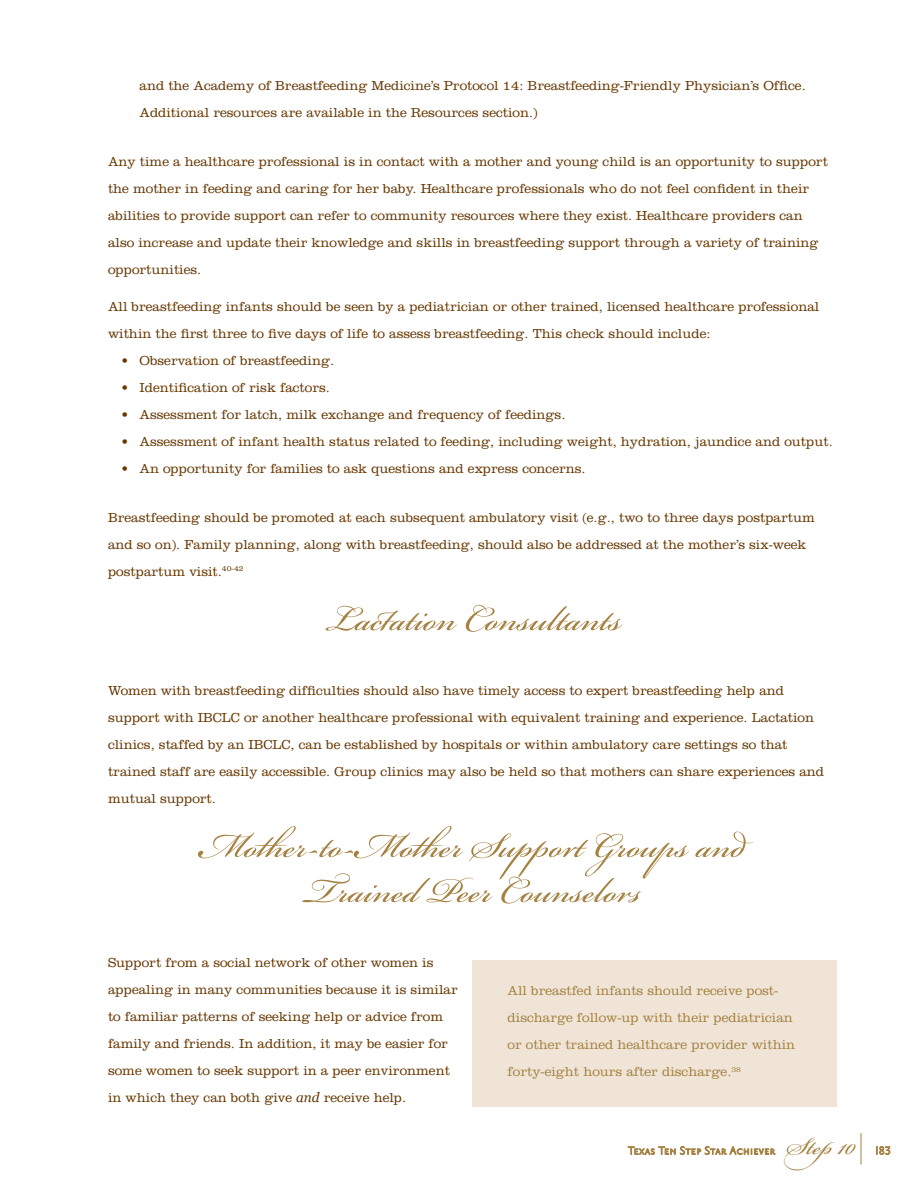
<style>
.page{position:relative;width:918px;height:1188px;background:#fff}
.page>*{position:absolute;margin:0;border:0;box-sizing:border-box;transform-origin:0 0}
.t1{font:54px/45px "Bickham Script Pro";color:#a58242;text-align:center}
.t2{font:37.5px "Bickham Script Pro";color:#a58242}
.t3{font:300 13.5px/27px "Clarendon LT Std";color:#663700}
.t4{font:300 13.5px/27px "Clarendon LT Std";color:#a58242}
.t5{font:13.35px "Priori Sans OT";letter-spacing:.04em;color:#a58242}
.s1{font-family:"Georgia";font-weight:400;font-style:italic}
</style>
<div class="page">
<svg style="left:628px;top:1146px;width:148px;height:9px"></svg>
<hr style="left:861px;top:1133px;width:1px;height:31px;background:#a58242">
<svg style="left:876px;top:1146px;width:15px;height:9px"></svg>
<div style="left:472px;top:960px;width:365px;height:147px;background:#efe4d6"></div>
<p class="t3" style="left:140px;top:72px;width:668px">and the Academy of Breastfeeding Medicine’s Protocol 14: Breastfeeding-Friendly Physician’s Office.<br>Additional resources are available in the Resources section.)</p>
<p class="t3" style="left:108px;top:148px;width:721px">Any time a healthcare professional is in contact with a mother and young child is an opportunity to support the mother in feeding and caring for her baby. Healthcare professionals who do not feel confident in their abilities to provide support can refer to community resources where they exist. Healthcare providers can also increase and update their knowledge and skills in breastfeeding support through a variety of training opportunities.</p>
<p class="t3" style="left:108px;top:293px;width:713px">All breastfeeding infants should be seen by a pediatrician or other trained, licensed healthcare professional within the first three to five days of life to assess breastfeeding. This check should include:</p>
<p class="t3" style="left:122px;top:347px;width:214px">• Observation of breastfeeding.</p>
<p class="t3" style="left:122px;top:374px;width:210px">• Identification of risk factors.</p>
<p class="t3" style="left:122px;top:401px;width:445px">• Assessment for latch, milk exchange and frequency of feedings.</p>
<p class="t3" style="left:122px;top:428px;width:713px">• Assessment of infant health status related to feeding, including weight, hydration, jaundice and output.</p>
<p class="t3" style="left:122px;top:455px;width:466px">• An opportunity for families to ask questions and express concerns.</p>
<p class="t3" style="left:108px;top:504px;width:708px">Breastfeeding should be promoted at each subsequent ambulatory visit (e.g., two to three days postpartum and so on). Family planning, along with breastfeeding, should also be addressed at the mother’s six-week postpartum visit.<sup>40-42</sup></p>
<h1 class="t1" style="left:323px;top:589px;width:300px">Lactation Consultants</h1>
<p class="t3" style="left:108px;top:677px;width:718px">Women with breastfeeding difficulties should also have timely access to expert breastfeeding help and support with IBCLC or another healthcare professional with equivalent training and experience. Lactation clinics, staffed by an IBCLC, can be established by hospitals or within ambulatory care settings so that trained staff are easily accessible. Group clinics may also be held so that mothers can share experiences and mutual support.</p>
<h1 class="t1" style="left:200px;top:816px;width:547px">Mother-to-Mother Support Groups and<br>Trained Peer Counselors</h1>
<p class="t3" style="left:108px;top:949px;width:351px">Support from a social network of other women is appealing in many communities because it is similar to familiar patterns of seeking help or advice from family and friends. In addition, it may be easier for some women to seek support in a peer environment in which they can both give <span class="s1">and</span> receive help.</p>
<p class="t4" style="left:508px;top:977px;width:289px">All breastfed infants should receive post&shy;discharge follow-up with their pediatrician or other trained healthcare provider within forty-eight hours after discharge.<sup>38</sup></p>
<p class="t5" style="left:628px;top:1145px;width:149px">Texas Ten Step Star Achiever</p>
<h2 class="t2" style="left:786px;top:1119px;width:87px">Step10</h2>
<p class="t5" style="left:875px;top:1145px;width:17px">183</p>
</div>
